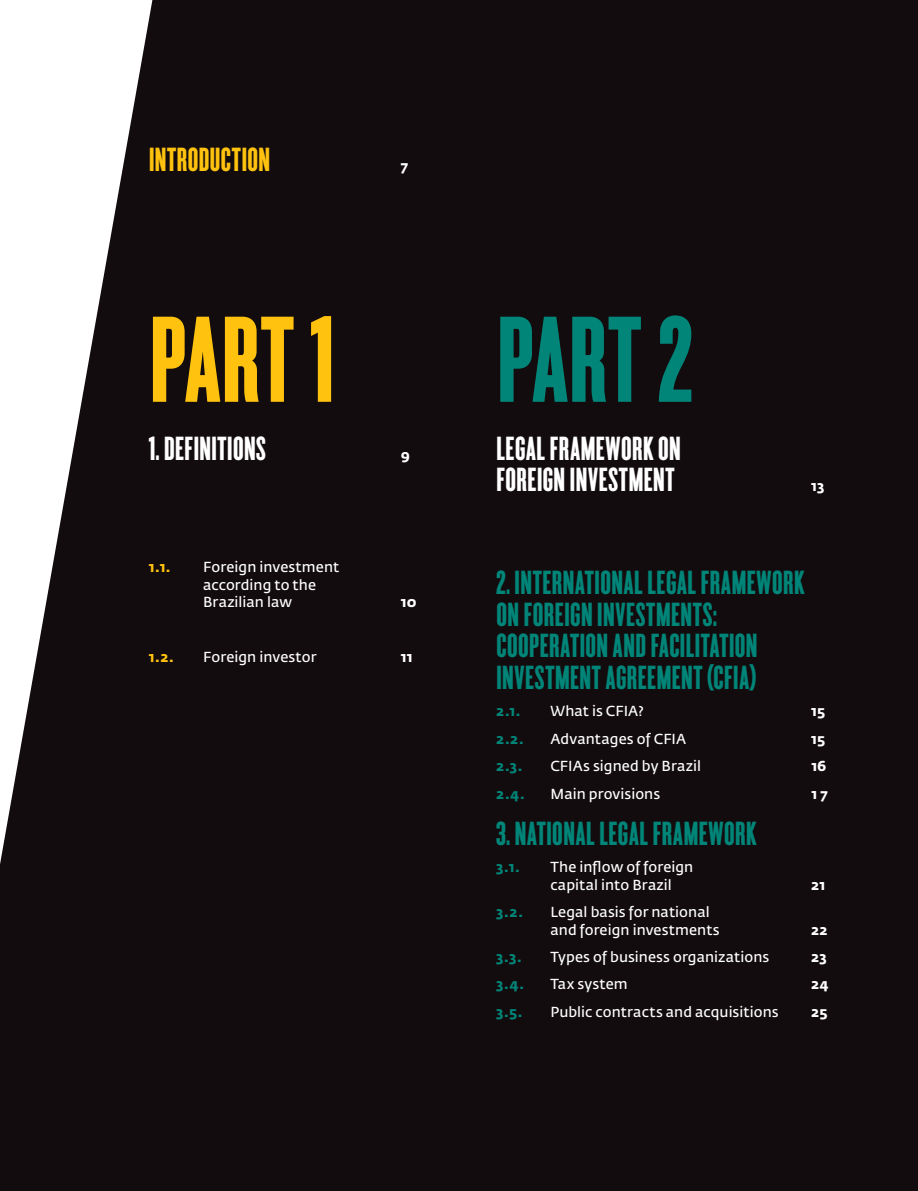
<style>
.page{position:relative;width:918px;height:1191px;background:#130c0e}
.page>*{position:absolute;margin:0;border:0;box-sizing:border-box;transform-origin:0 0}
.t1{font:127.75px "Cyclone Background";color:#ffc20e}
.t2{font:127.75px "Cyclone Background";color:#008578}
.t3{font:35px/31.5px "Cyclone Background";letter-spacing:.02em;color:#008578}
.t4{font:35px/31.5px "Cyclone Background";letter-spacing:.02em;color:#fff}
.t5{font:35px "Cyclone Background";letter-spacing:.01em;color:#ffc20e}
.t6{font:14.35px/17.5px "Fedra Sans Std";letter-spacing:.005em;color:#fff}
.t7{font:700 14.35px "Fedra Sans Std";color:#008578}
.t8{font:700 14.35px "Fedra Sans Std";letter-spacing:.01em;color:#fff}
.t9{font:700 14.35px "Fedra Sans Std";color:#ffc20e}
</style>
<div class="page">
<svg style="left:0;top:0;width:153px;height:864px"></svg>
<h2 class="t5" style="left:149px;top:140px;width:122px">INTRODUCTION</h2>
<h1 class="t1" style="left:150px;top:289px;width:187px">PART 1</h1>
<h2 class="t4" style="left:149px;top:433px;width:119px">1. DEFINITIONS</h2>
<p class="t9" style="left:149px;top:558px;width:23px">1.1.</p>
<p class="t6" style="left:203px;top:558px;width:138px">Foreign investment according to the<br>Brazilian law</p>
<p class="t8" style="left:401px;top:157px;width:9px">7</p>
<p class="t8" style="left:401px;top:445px;width:10px">9</p>
<p class="t8" style="left:401px;top:593px;width:17px">10</p>
<p class="t9" style="left:149px;top:648px;width:27px">1.2.</p>
<p class="t6" style="left:203px;top:648px;width:115px">Foreign investor</p>
<p class="t8" style="left:401px;top:648px;width:13px">11</p>
<h1 class="t2" style="left:497px;top:289px;width:197px">PART 2</h1>
<h2 class="t4" style="left:496px;top:433px;width:186px">LEGAL FRAMEWORK ON<br>FOREIGN INVESTMENT</h2>
<p class="t8" style="left:811px;top:477px;width:15px">13</p>
<h2 class="t3" style="left:496px;top:568px;width:310px">2. INTERNATIONAL LEGAL FRAMEWORK<br>ON FOREIGN INVESTMENTS:<br>COOPERATION AND FACILITATION<br>INVESTMENT AGREEMENT (CFIA)</h2>
<p class="t7" style="left:496px;top:702px;width:26px">2.1.</p>
<p class="t6" style="left:550px;top:702px;width:95px">What is CFIA?</p>
<p class="t8" style="left:811px;top:702px;width:16px">15</p>
<p class="t7" style="left:496px;top:730px;width:29px">2.2.</p>
<p class="t6" style="left:550px;top:730px;width:137px">Advantages of CFIA</p>
<p class="t8" style="left:811px;top:730px;width:16px">15</p>
<p class="t7" style="left:496px;top:757px;width:28px">2.3.</p>
<p class="t6" style="left:550px;top:757px;width:152px">CFIAs signed by Brazil</p>
<p class="t8" style="left:811px;top:757px;width:17px">16</p>
<p class="t7" style="left:496px;top:784px;width:30px">2.4.</p>
<p class="t6" style="left:550px;top:785px;width:111px">Main provisions</p>
<p class="t8" style="left:811px;top:784px;width:18px">1 7</p>
<h2 class="t3" style="left:496px;top:818px;width:262px">3. NATIONAL LEGAL FRAMEWORK</h2>
<p class="t7" style="left:496px;top:858px;width:25px">3.1.</p>
<p class="t6" style="left:550px;top:858px;width:144px">The inflow of foreign capital into Brazil</p>
<p class="t8" style="left:811px;top:875px;width:16px">21</p>
<p class="t7" style="left:496px;top:903px;width:28px">3.2.</p>
<p class="t6" style="left:550px;top:903px;width:171px">Legal basis for national and foreign investments</p>
<p class="t8" style="left:811px;top:920px;width:18px">22</p>
<p class="t7" style="left:496px;top:948px;width:27px">3.3.</p>
<p class="t6" style="left:550px;top:948px;width:220px">Types of business organizations</p>
<p class="t8" style="left:811px;top:948px;width:17px">23</p>
<p class="t7" style="left:496px;top:975px;width:30px">3.4.</p>
<p class="t6" style="left:550px;top:975px;width:79px">Tax system</p>
<p class="t8" style="left:811px;top:975px;width:19px">24</p>
<p class="t7" style="left:496px;top:1003px;width:28px">3.5.</p>
<p class="t6" style="left:550px;top:1003px;width:230px">Public contracts and acquisitions</p>
<p class="t8" style="left:811px;top:1003px;width:18px">25</p>
</div>
